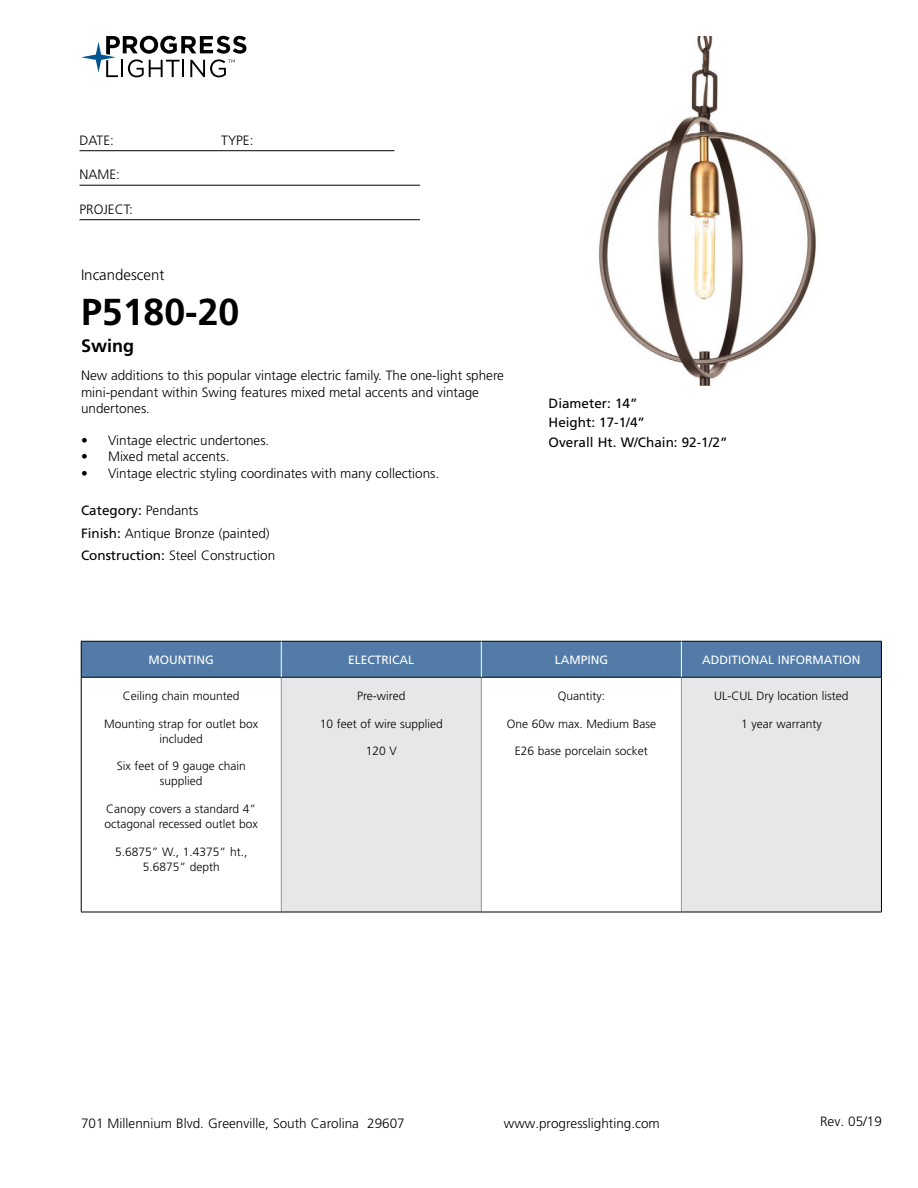
<style>
.page{position:relative;width:918px;height:1188px;background:#fff}
.page>*{position:absolute;margin:0;border:0;box-sizing:border-box;transform-origin:0 0}
.t1{font:700 37.5px "Frutiger LT Std";color:#000}
.t2{font:700 18px "Frutiger LT Std";color:#000}
.t3{font:300 15px "Frutiger LT Std";color:#000}
.t4{font:300 13.5px/16.2px "Frutiger LT Std";color:#000}
.t5{font:13.5px/19.5px "Frutiger LT Std";color:#000}
.t6{font:300 12px/15px "Frutiger LT Std";color:#000;text-align:center}
.t7{font:12px "Frutiger LT Std";color:#fff}
.s1{font-weight:400}
</style>
<div class="page">
<svg style="left:81px;top:36px;width:165px;height:41px"></svg>
<hr style="left:80px;top:150px;width:314px;height:1px;background:#000">
<hr style="left:80px;top:185px;width:340px;height:1px;background:#000">
<hr style="left:80px;top:219px;width:340px;height:1px;background:#000">
<div style="left:82px;top:642px;width:799px;height:35px;background:#527ba8"></div>
<div style="left:281px;top:677px;width:200px;height:235px;background:#e6e7e8"></div>
<div style="left:681px;top:677px;width:200px;height:235px;background:#e6e7e8"></div>
<hr style="left:281px;top:678px;width:1px;height:234px;background:#939598">
<hr style="left:481px;top:678px;width:1px;height:234px;background:#939598">
<hr style="left:681px;top:678px;width:1px;height:234px;background:#939598">
<hr style="left:81px;top:677px;width:200px;height:1px;background:#000">
<hr style="left:281px;top:677px;width:200px;height:1px;background:#000">
<hr style="left:481px;top:677px;width:200px;height:1px;background:#000">
<hr style="left:681px;top:677px;width:200px;height:1px;background:#000">
<hr style="left:81px;top:912px;width:200px;height:1px;background:#000">
<hr style="left:281px;top:912px;width:200px;height:1px;background:#000">
<hr style="left:481px;top:912px;width:200px;height:1px;background:#000">
<hr style="left:681px;top:912px;width:201px;height:1px;background:#000">
<hr style="left:81px;top:641px;width:200px;height:1px;background:#000">
<hr style="left:81px;top:641px;width:1px;height:36px;background:#000">
<hr style="left:281px;top:641px;width:200px;height:1px;background:#000">
<hr style="left:481px;top:641px;width:200px;height:1px;background:#000">
<hr style="left:681px;top:641px;width:201px;height:1px;background:#000">
<hr style="left:881px;top:641px;width:1px;height:36px;background:#000">
<hr style="left:81px;top:677px;width:1px;height:235px;background:#000">
<hr style="left:881px;top:677px;width:1px;height:235px;background:#000">
<hr style="left:281px;top:641px;width:1px;height:36px;background:#fff">
<hr style="left:681px;top:641px;width:1px;height:36px;background:#fff">
<hr style="left:481px;top:641px;width:1px;height:36px;background:#fff">
<img style="left:598px;top:36px;width:218px;height:349px">
<p class="t4" style="left:80px;top:133px;width:36px">DATE:</p>
<p class="t4" style="left:221px;top:133px;width:34px">TYPE:</p>
<p class="t4" style="left:80px;top:168px;width:42px">NAME:</p>
<p class="t4" style="left:80px;top:202px;width:55px">PROJECT:</p>
<p class="t3" style="left:81px;top:269px;width:85px">Incandescent</p>
<h1 class="t1" style="left:81px;top:297px;width:160px">P5180-20</h1>
<h2 class="t2" style="left:81px;top:339px;width:55px">Swing</h2>
<p class="t4" style="left:81px;top:369px;width:425px">New additions to this popular vintage electric family. The one-light sphere mini-pendant within Swing features mixed metal accents and vintage undertones.</p>
<p class="t4" style="left:81px;top:433px;width:190px">• Vintage electric undertones.</p>
<p class="t4" style="left:81px;top:450px;width:150px">• Mixed metal accents.</p>
<p class="t4" style="left:81px;top:466px;width:360px">• Vintage electric styling coordinates with many collections.</p>
<p class="t4" style="left:81px;top:500px;width:196px;line-height:22.5px"><span class="s1">Category:</span> Pendants<br><span class="s1">Finish:</span> Antique Bronze (painted)<br><span class="s1">Construction:</span> Steel Construction</p>
<p class="t5" style="left:549px;top:394px;width:180px">Diameter: 14”<br>Height: 17-1/4”<br>Overall Ht. W/Chain: 92-1/2”</p>
<p class="t7" style="left:149px;top:655px;width:67px">MOUNTING</p>
<p class="t7" style="left:348px;top:655px;width:68px">ELECTRICAL</p>
<p class="t7" style="left:555px;top:655px;width:55px">LAMPING</p>
<p class="t7" style="left:702px;top:655px;width:160px">ADDITIONAL INFORMATION</p>
<p class="t6" style="left:123px;top:689px;width:118px">Ceiling chain mounted</p>
<p class="t6" style="left:104px;top:717px;width:156px">Mounting strap for outlet box included</p>
<p class="t6" style="left:117px;top:759px;width:131px">Six feet of 9 gauge chain supplied</p>
<p class="t6" style="left:105px;top:802px;width:155px;text-align:left">Canopy covers a standard 4” octagonal recessed outlet box</p>
<p class="t6" style="left:115px;top:845px;width:134px">5.6875” W., 1.4375” ht.,<br>5.6875” depth</p>
<p class="t6" style="left:357px;top:689px;width:50px">Pre-wired</p>
<p class="t6" style="left:320px;top:717px;width:125px">10 feet of wire supplied</p>
<p class="t6" style="left:366px;top:745px;width:33px">120 V</p>
<p class="t6" style="left:714px;top:689px;width:136px">UL-CUL Dry location listed</p>
<p class="t6" style="left:741px;top:717px;width:82px">1 year warranty</p>
<p class="t6" style="left:558px;top:689px;width:49px">Quantity:</p>
<p class="t6" style="left:507px;top:717px;width:151px">One 60w max. Medium Base</p>
<p class="t6" style="left:515px;top:745px;width:134px">E26 base porcelain socket</p>
<p class="t4" style="left:81px;top:1116px;width:325px">701 Millennium Blvd. Greenville, South Carolina 29607</p>
<p class="t4" style="left:504px;top:1116px;width:158px">www.progresslighting.com</p>
<p class="t4" style="left:820px;top:1114px;width:63px">Rev. 05/19</p>
</div>
